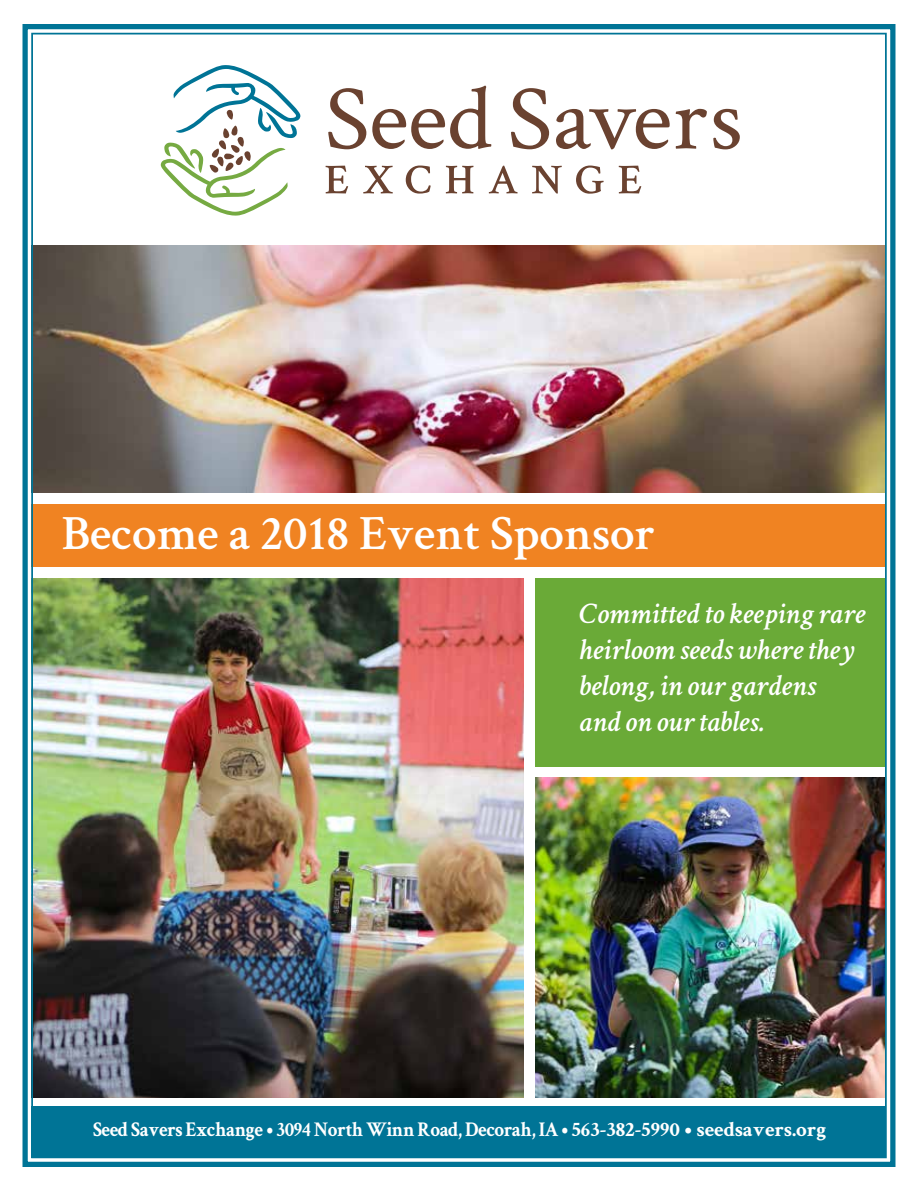
<style>
.page{position:relative;width:918px;height:1188px;background:#fff}
.page>*{position:absolute;margin:0;border:0;box-sizing:border-box;transform-origin:0 0}
.t1{font:600 49.5px "Crimson Text";color:#fff}
.t2{font:italic 600 30px/36px "Crimson Text";color:#fff}
.t3{font:700 21px "Crimson Text";letter-spacing:-.025em;color:#fff;scale:.91 1}
</style>
<div class="page">
<img style="left:22px;top:24px;width:874px;height:1143px">
<h1 class="t1" style="left:62px;top:498px;width:595px">Become a 2018 Event Sponsor</h1>
<p class="t2" style="left:579px;top:593px;width:288px">Committed to keeping rare heirloom seeds where they belong, in our gardens<br>and on our tables.</p>
<p class="t3" style="left:93px;top:1116px;width:807px">Seed Savers Exchange • 3094 North Winn Road, Decorah, IA • 563-382-5990 • seedsavers.org</p>
</div>
